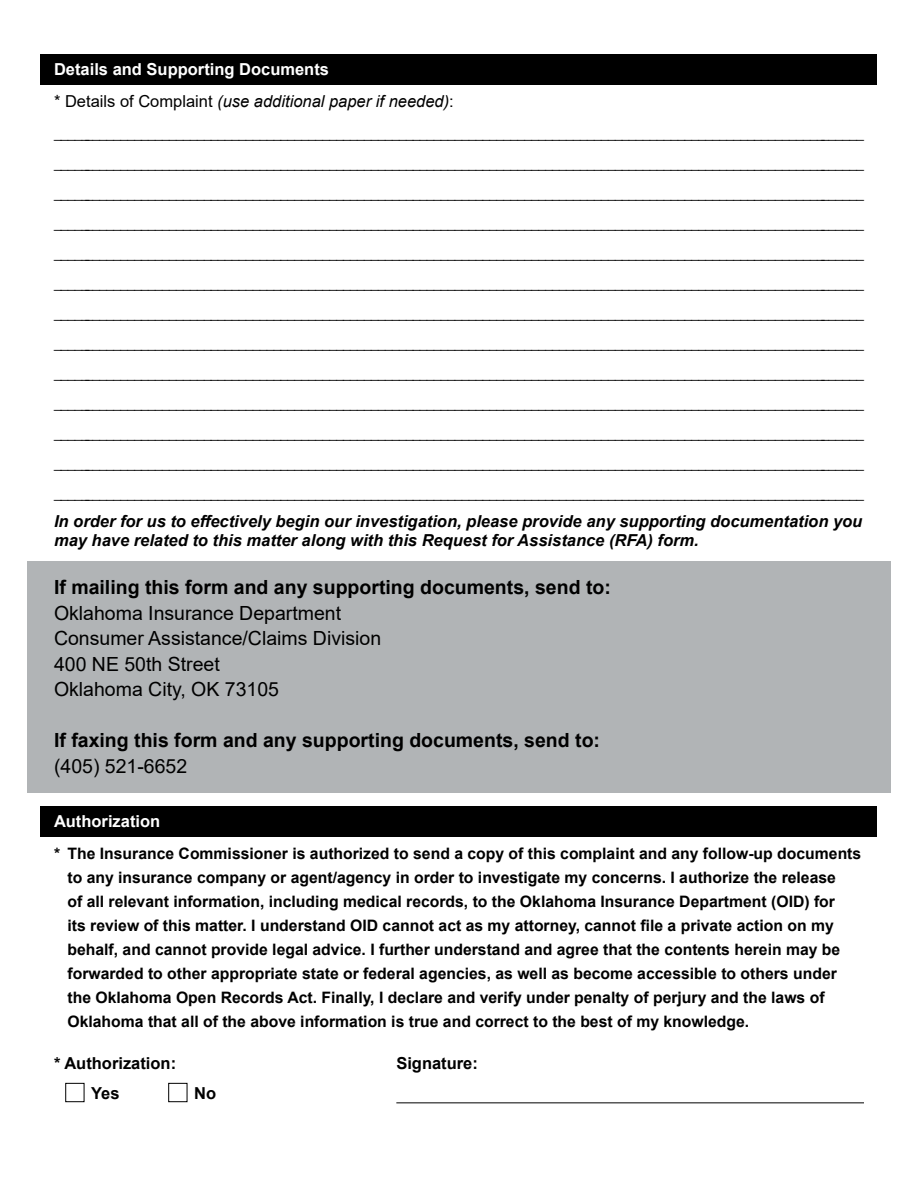
<style>
.page{position:relative;width:918px;height:1188px;background:#fff}
.page>*{position:absolute;margin:0;border:0;box-sizing:border-box;transform-origin:0 0}
.t1{font:19.5px "Arial";color:#000}
.t2{font:700 19.5px "Arial";color:#000}
.t3{font:italic 700 16.5px/19.8px "Arial";color:#000}
.t4{font:italic 16.5px "Arial";color:#000}
.t5{font:700 16.5px "Arial";color:#fff}
.t6{font:700 16.5px "Arial";color:#000}
.t7{font:700 15.75px/24px "Arial";color:#000}
.t8{font:13.5px "Arial";color:#000}
.s1{font-style:normal}
</style>
<div class="page">
<div style="left:27px;top:561px;width:864px;height:231px;background:#b1b4b6"></div>
<div style="left:40px;top:54px;width:838px;height:30px;background:#000"></div>
<div style="left:40px;top:807px;width:838px;height:30px;background:#000"></div>
<div style="left:65px;top:1083px;width:19px;height:19px;border:1px solid #000"></div>
<div style="left:168px;top:1083px;width:19px;height:19px;border:1px solid #000"></div>
<hr style="left:396px;top:1102px;width:468px;height:1px;background:#000">
<p class="t5" style="left:54px;top:57px;width:277px">Details and Supporting Documents</p>
<p class="t4" style="left:54px;top:91px;width:401px"><span class="s1">* Details of Complaint</span> (use additional paper if needed)<span class="s1">:</span></p>
<p class="t8" style="left:54px;top:124px;width:811px">_____________________________________________________________________________________________________________________</p>
<p class="t8" style="left:54px;top:154px;width:811px">_____________________________________________________________________________________________________________________</p>
<p class="t8" style="left:54px;top:184px;width:811px">_____________________________________________________________________________________________________________________</p>
<p class="t8" style="left:54px;top:214px;width:811px">_____________________________________________________________________________________________________________________</p>
<p class="t8" style="left:54px;top:244px;width:811px">_____________________________________________________________________________________________________________________</p>
<p class="t8" style="left:54px;top:274px;width:811px">_____________________________________________________________________________________________________________________</p>
<p class="t8" style="left:54px;top:304px;width:811px">_____________________________________________________________________________________________________________________</p>
<p class="t8" style="left:54px;top:334px;width:811px">_____________________________________________________________________________________________________________________</p>
<p class="t8" style="left:54px;top:364px;width:811px">_____________________________________________________________________________________________________________________</p>
<p class="t8" style="left:54px;top:394px;width:811px">_____________________________________________________________________________________________________________________</p>
<p class="t8" style="left:54px;top:424px;width:811px">_____________________________________________________________________________________________________________________</p>
<p class="t8" style="left:54px;top:454px;width:811px">_____________________________________________________________________________________________________________________</p>
<p class="t8" style="left:54px;top:484px;width:811px">_____________________________________________________________________________________________________________________</p>
<p class="t3" style="left:54px;top:512px;width:810px">In order for us to effectively begin our investigation, please provide any supporting documentation you may have related to this matter along with this Request for Assistance (RFA) form.</p>
<p class="t2" style="left:54px;top:574px;width:558px">If mailing this form and any supporting documents, send to:</p>
<p class="t1" style="left:54px;top:600px;width:289px">Oklahoma Insurance Department</p>
<p class="t1" style="left:54px;top:625px;width:329px">Consumer Assistance/Claims Division</p>
<p class="t1" style="left:54px;top:651px;width:167px">400 NE 50th Street</p>
<p class="t1" style="left:54px;top:676px;width:227px">Oklahoma City, OK 73105</p>
<p class="t2" style="left:54px;top:727px;width:548px">If faxing this form and any supporting documents, send to:</p>
<p class="t1" style="left:54px;top:753px;width:135px">(405) 521-6652</p>
<p class="t5" style="left:54px;top:810px;width:108px">Authorization</p>
<p class="t7" style="left:68px;top:842px;width:795px;text-indent:-14px">* The Insurance Commissioner is authorized to send a copy of this complaint and any follow-up documents to any insurance company or agent/agency in order to investigate my concerns. I authorize the release<br>of all relevant information, including medical records, to the Oklahoma Insurance Department (OID) for<br>its review of this matter. I understand OID cannot act as my attorney, cannot file a private action on my behalf, and cannot provide legal advice. I further understand and agree that the contents herein may be forwarded to other appropriate state or federal agencies, as well as become accessible to others under the Oklahoma Open Records Act. Finally, I declare and verify under penalty of perjury and the laws of Oklahoma that all of the above information is true and correct to the best of my knowledge.</p>
<p class="t6" style="left:54px;top:1051px;width:124px">* Authorization:</p>
<p class="t6" style="left:91px;top:1081px;width:30px">Yes</p>
<p class="t6" style="left:194px;top:1081px;width:23px">No</p>
<p class="t6" style="left:396px;top:1051px;width:83px">Signature:</p>
</div>
